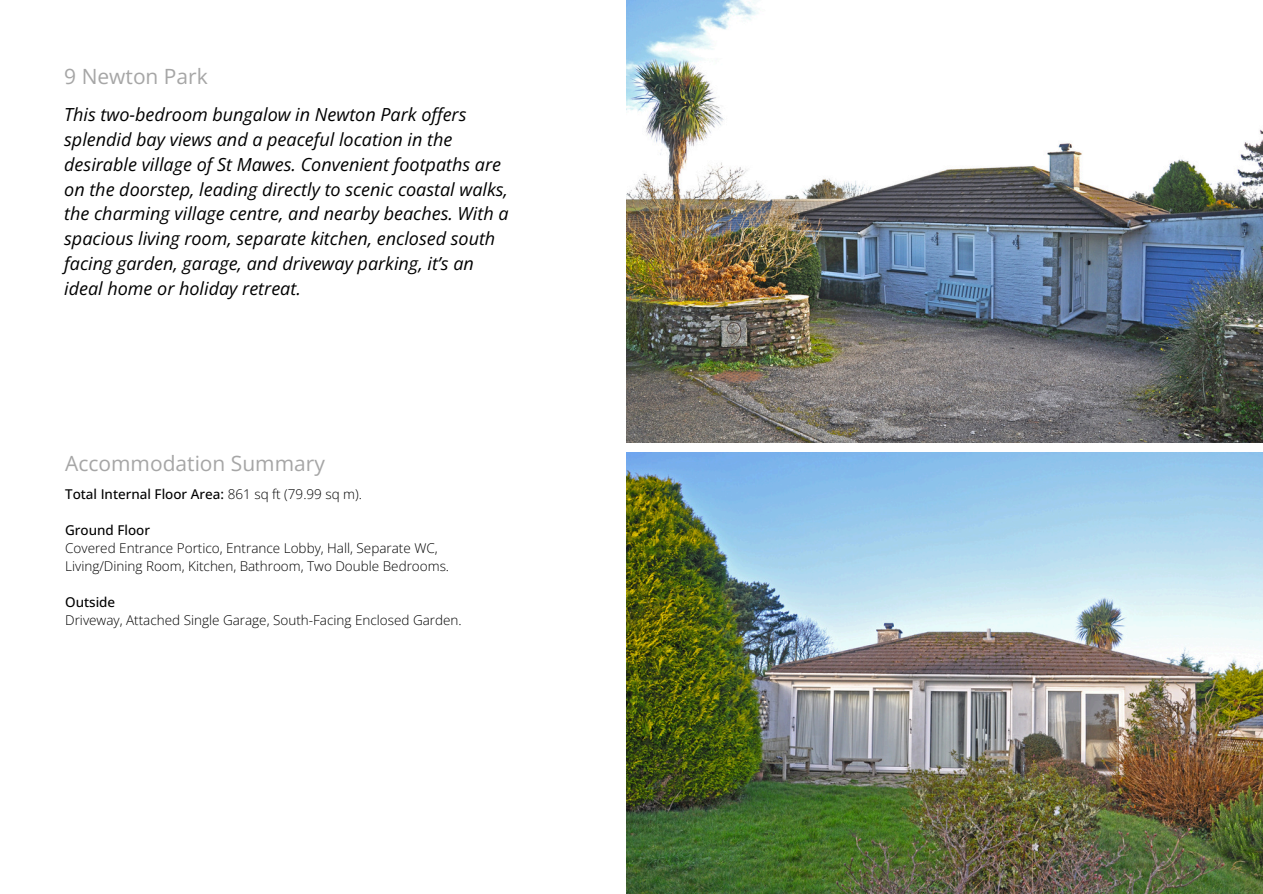
<style>
.page{position:relative;width:1263px;height:894px;background:#fff}
.page>*{position:absolute;margin:0;border:0;box-sizing:border-box;transform-origin:0 0}
.t1{font:21px "Open Sans";color:#a6a6a6}
.t2{font:italic 18px/24.8px "Open Sans";color:#000}
.t3{font:300 13.5px/18px "Open Sans";color:#000}
.t4{font:500 13.5px "Open Sans";color:#000}
.s1{font-weight:300}
</style>
<div class="page">
<img style="left:627px;top:0;width:635px;height:442px">
<img style="left:627px;top:452px;width:635px;height:441px">
<h2 class="t1" style="left:64px;top:62px;width:145px">9 Newton Park</h2>
<h1 class="t2" style="left:64px;top:102px;width:446px">This two-bedroom bungalow in Newton Park offers splendid bay views and a peaceful location in the desirable village of St Mawes. Convenient footpaths are on the doorstep, leading directly to scenic coastal walks, the charming village centre, and nearby beaches. With a spacious living room, separate kitchen, enclosed south facing garden, garage, and driveway parking, it’s an ideal home or holiday retreat.</h1>
<h1 class="t1" style="left:65px;top:449px;width:261px">Accommodation Summary</h1>
<p class="t4" style="left:65px;top:484px;width:298px">Total Internal Floor Area: <span class="s1">861 sq ft (79.99 sq m).</span></p>
<p class="t4" style="left:65px;top:520px;width:86px">Ground Floor</p>
<p class="t3" style="left:65px;top:538px;width:385px">Covered Entrance Portico, Entrance Lobby, Hall, Separate WC,<br>Living/Dining Room, Kitchen, Bathroom, Two Double Bedrooms.</p>
<p class="t4" style="left:65px;top:592px;width:52px">Outside</p>
<p class="t3" style="left:65px;top:610px;width:398px">Driveway, Attached Single Garage, South-Facing Enclosed Garden.</p>
</div>
